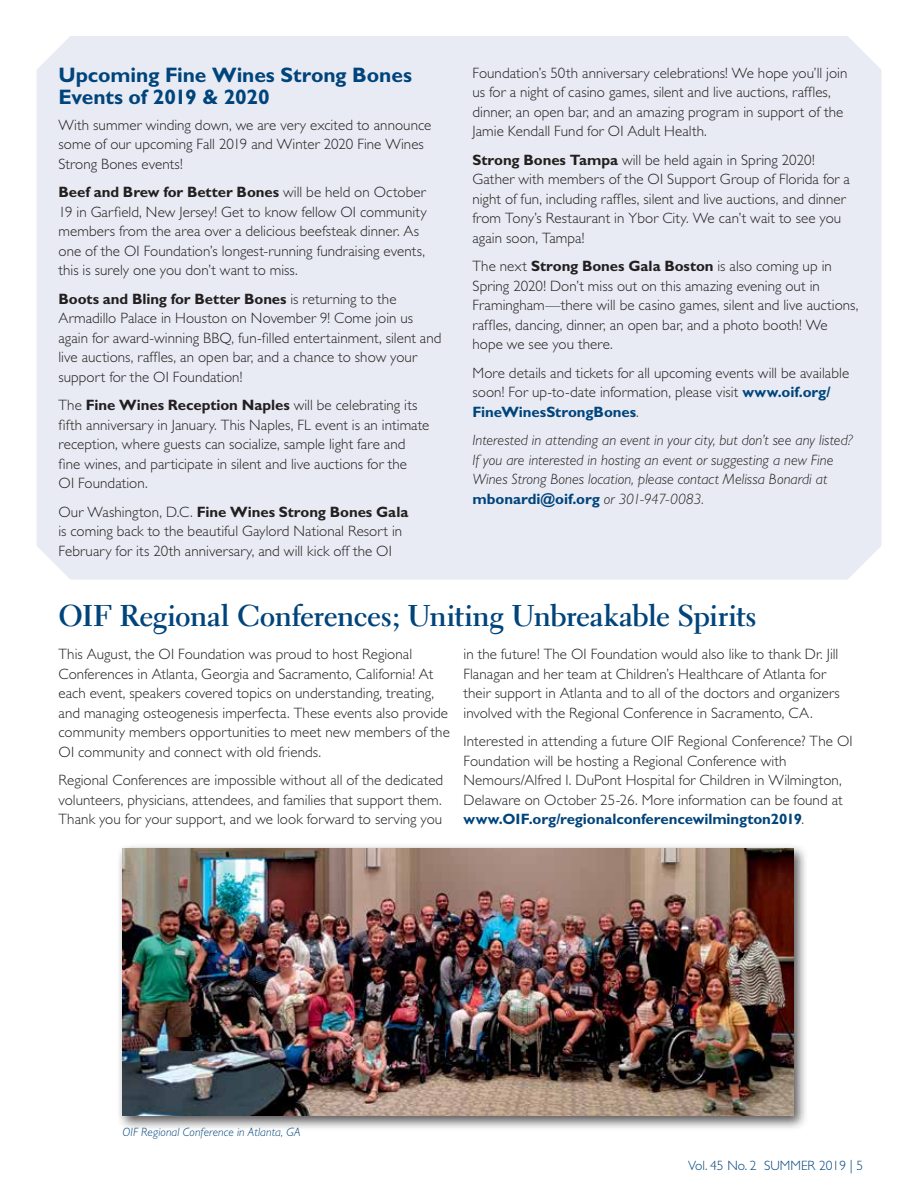
<style>
.page{position:relative;width:918px;height:1188px;background:#fff}
.page>*{position:absolute;margin:0;border:0;box-sizing:border-box;transform-origin:0 0}
.t1{font:700 30px "Electra LH";letter-spacing:-.015em;color:#00447c}
.t2{font:700 21px/22.5px "Gill Sans Std";letter-spacing:-.005em;color:#00447c}
.t3{font:300 15px/19.5px "Gill Sans Std";letter-spacing:.005em;color:#231f20}
.t4{font:italic 300 15px/19.5px "Gill Sans Std";color:#231f20}
.t5{font:300 13.5px "Gill Sans Std";color:#00447c}
.t6{font:italic 300 12px "Gill Sans Std";letter-spacing:.01em;color:#00447c}
.s1{font-weight:700}
.s2{font-weight:700;color:#00447c}
.s3{font-weight:700;font-style:normal;color:#00447c}
</style>
<div class="page">
<div style="left:37px;top:36px;width:844px;height:544px;background:#e8ebf3"></div>
<div style="left:116px;top:843px;width:692px;height:288px;background:#231f20;opacity:.75"></div>
<img style="left:122px;top:849px;width:672px;height:267px">
<h2 class="t2" style="left:58px;top:63px;width:355px">Upcoming Fine Wines Strong Bones<br>Events of 2019 &amp; 2020</h2>
<p class="t3" style="left:58px;top:115px;width:374px">With summer winding down, we are very excited to announce some of our upcoming Fall 2019 and Winter 2020 Fine Wines<br>Strong Bones events!</p>
<p class="t3" style="left:58px;top:183px;width:370px"><span class="s1">Beef and Brew for Better Bones</span> will be held on October 19 in Garfield, New Jersey! Get to know fellow OI community members from the area over a delicious beefsteak dinner. As one of the OI Foundation’s longest-running fundraising events, this is surely one you don’t want to miss.</p>
<p class="t3" style="left:58px;top:289px;width:385px"><span class="s1">Boots and Bling for Better Bones</span> is returning to the Armadillo Palace in Houston on November 9! Come join us again for award-winning BBQ, fun-filled entertainment, silent and live auctions, raffles, an open bar, and a chance to show your support for the OI Foundation!</p>
<p class="t3" style="left:58px;top:396px;width:372px">The <span class="s1">Fine Wines Reception Naples</span> will be celebrating its fifth anniversary in January. This Naples, FL event is an intimate reception, where guests can socialize, sample light fare and fine wines, and participate in silent and live auctions for the<br>OI Foundation.</p>
<p class="t3" style="left:59px;top:502px;width:351px">Our Washington, D.C. <span class="s1">Fine Wines Strong Bones Gala </span>is coming back to the beautiful Gaylord National Resort in<br>February for its 20th anniversary, and will kick off the OI</p>
<p class="t3" style="left:473px;top:63px;width:376px">Foundation’s 50th anniversary celebrations! We hope you’ll join us for a night of casino games, silent and live auctions, raffles, dinner, an open bar, and an amazing program in support of the Jamie Kendall Fund for OI Adult Health.</p>
<p class="t3" style="left:473px;top:150px;width:379px"><span class="s1">Strong Bones Tampa</span> will be held again in Spring 2020!<br>Gather with members of the OI Support Group of Florida for a night of fun, including raffles, silent and live auctions, and dinner from Tony’s Restaurant in Ybor City. We can’t wait to see you again soon, Tampa!</p>
<p class="t3" style="left:473px;top:257px;width:388px">The next <span class="s1">Strong Bones Gala Boston</span> is also coming up in Spring 2020! Don’t miss out on this amazing evening out in Framingham—there will be casino games, silent and live auctions, raffles, dancing, dinner, an open bar, and a photo booth! We hope we see you there.</p>
<p class="t3" style="left:473px;top:363px;width:378px">More details and tickets for all upcoming events will be available soon! For up-to-date information, please visit <span class="s2">www.oif.org/<br>FineWinesStrongBones</span>.</p>
<p class="t4" style="left:473px;top:431px;width:381px">Interested in attending an event in your city, but don’t see any listed?<br>If you are interested in hosting an event or suggesting a new Fine Wines Strong Bones location, please contact Melissa Bonardi at <span class="s3">mbonardi@oif.org</span> or 301-947-0083.</p>
<h1 class="t1" style="left:58px;top:597px;width:699px">OIF Regional Conferences; Uniting Unbreakable Spirits</h1>
<p class="t3" style="left:58px;top:645px;width:393px">This August, the OI Foundation was proud to host Regional Conferences in Atlanta, Georgia and Sacramento, California! At each event, speakers covered topics on understanding, treating, and managing osteogenesis imperfecta. These events also provide community members opportunities to meet new members of the OI community and connect with old friends.</p>
<p class="t3" style="left:58px;top:771px;width:386px;text-align:justify">Regional Conferences are impossible without all of the dedicated volunteers, physicians, attendees, and families that support them.<br>Thank you for your support, and we look forward to serving you</p>
<p class="t3" style="left:464px;top:645px;width:378px">in the future! The OI Foundation would also like to thank Dr. Jill Flanagan and her team at Children’s Healthcare of Atlanta for their support in Atlanta and to all of the doctors and organizers involved with the Regional Conference in Sacramento, CA.</p>
<p class="t3" style="left:463px;top:732px;width:391px">Interested in attending a future OIF Regional Conference? The OI Foundation will be hosting a Regional Conference with Nemours/Alfred I. DuPont Hospital for Children in Wilmington, Delaware on October 25-26. More information can be found at <span class="s2">www.OIF.org/regionalconferencewilmington2019</span>.</p>
<p class="t6" style="left:122px;top:1125px;width:180px">OIF Regional Conference in Atlanta, GA</p>
<p class="t5" style="left:688px;top:1158px;width:177px">Vol. 45 No. 2 SUMMER 2019 | 5</p>
</div>
